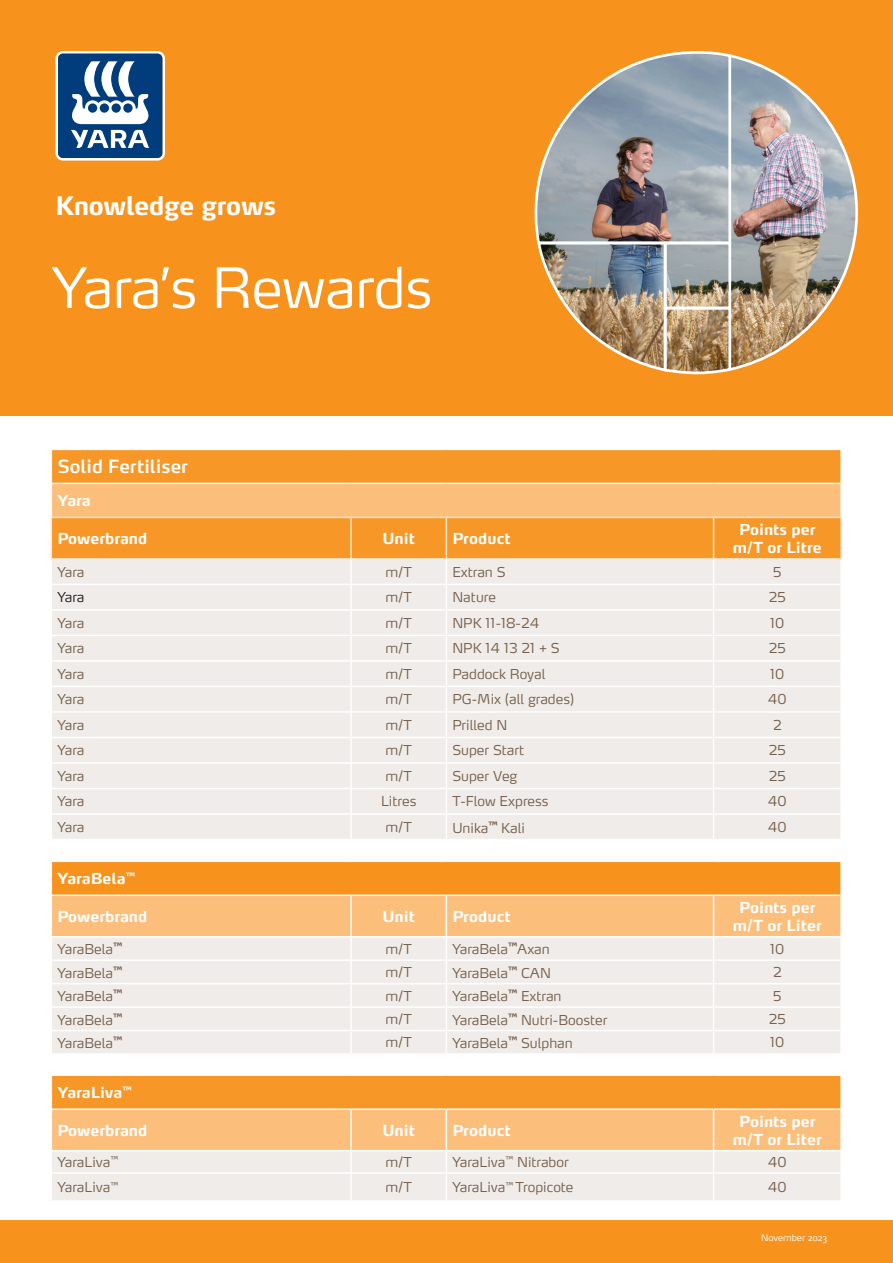
<style>
.page{position:relative;width:893px;height:1263px;background:#fff}
.page>*{position:absolute;margin:0;border:0;box-sizing:border-box;transform-origin:0 0}
.t1{font:300 55.05px "Max OT";letter-spacing:-.01em;color:#fff}
.t2{font:700 25.2px "Yara Max LF";letter-spacing:-.01em;color:#fff}
.t3{font:600 18px "Max OT";color:#fff}
.t4{font:700 15px/18px "Max OT";color:#fff;text-align:center}
.t5{font:300 13.5px "Max OT";color:#75614d}
.t6{font:300 13.5px "Max OT";color:#231f20}
.t7{font:300 9px "Max OT";color:#fff}
</style>
<div class="page">
<div style="left:0;top:1220px;width:893px;height:43px;background:#f7931d"></div>
<div style="left:0;top:0;width:893px;height:415px;background:#f7931d"></div>
<svg style="left:55px;top:51px;width:110px;height:110px;background:#5c80a8"></svg>
<img style="left:536px;top:52px;width:323px;height:323px">
<div style="left:51px;top:449px;width:790px;height:34px;background:#f79727"></div>
<div style="left:51px;top:483px;width:790px;height:34px;background:#fcbe7b"></div>
<svg style="left:52px;top:518px;width:788px;height:321px;background:#f1e2d2"></svg>
<hr style="left:51px;top:449px;width:300px;height:1px;background:#fff">
<hr style="left:51px;top:450px;width:1px;height:33px;background:#fff">
<hr style="left:351px;top:449px;width:95px;height:1px;background:#fff">
<hr style="left:446px;top:449px;width:268px;height:1px;background:#fff">
<hr style="left:714px;top:449px;width:128px;height:1px;background:#fff">
<hr style="left:840px;top:450px;width:2px;height:33px;background:#fff">
<hr style="left:51px;top:483px;width:300px;height:1px;background:#fff">
<hr style="left:51px;top:484px;width:1px;height:33px;background:#fff">
<hr style="left:351px;top:483px;width:95px;height:1px;background:#fff">
<hr style="left:446px;top:483px;width:268px;height:1px;background:#fff">
<hr style="left:714px;top:483px;width:128px;height:1px;background:#fff">
<hr style="left:840px;top:484px;width:2px;height:33px;background:#fff">
<hr style="left:51px;top:517px;width:300px;height:1px;background:#fee7cd">
<hr style="left:51px;top:518px;width:1px;height:40px;background:#fee7cd">
<hr style="left:351px;top:517px;width:95px;height:1px;background:#fee7cd">
<hr style="left:350px;top:518px;width:2px;height:40px;background:#fee7cd">
<hr style="left:446px;top:517px;width:268px;height:1px;background:#fee7cd">
<hr style="left:446px;top:518px;width:1px;height:40px;background:#fee7cd">
<hr style="left:714px;top:517px;width:128px;height:1px;background:#fee7cd">
<hr style="left:713px;top:518px;width:1px;height:40px;background:#fee7cd">
<hr style="left:840px;top:518px;width:2px;height:40px;background:#fee7cd">
<hr style="left:51px;top:558px;width:300px;height:2px;background:#fee7cd">
<hr style="left:351px;top:558px;width:95px;height:2px;background:#fee7cd">
<hr style="left:446px;top:558px;width:268px;height:2px;background:#fee7cd">
<hr style="left:714px;top:558px;width:128px;height:2px;background:#fee7cd">
<div style="left:51px;top:861px;width:790px;height:34px;background:#f7931d"></div>
<hr style="left:51px;top:860px;width:300px;height:2px;background:#fff">
<hr style="left:51px;top:862px;width:1px;height:32px;background:#fff">
<hr style="left:351px;top:860px;width:95px;height:2px;background:#fff">
<hr style="left:446px;top:860px;width:268px;height:2px;background:#fff">
<hr style="left:714px;top:860px;width:128px;height:2px;background:#fff">
<hr style="left:840px;top:862px;width:2px;height:32px;background:#fff">
<svg style="left:52px;top:896px;width:789px;height:157px;background:#f3e1ce"></svg>
<hr style="left:840px;top:1031px;width:2px;height:22px;background:#fff">
<hr style="left:51px;top:894px;width:300px;height:2px;background:#fff">
<hr style="left:351px;top:894px;width:95px;height:2px;background:#fff">
<hr style="left:350px;top:896px;width:2px;height:40px;background:#fff">
<hr style="left:446px;top:894px;width:268px;height:2px;background:#fff">
<hr style="left:446px;top:896px;width:1px;height:40px;background:#fff">
<hr style="left:714px;top:894px;width:128px;height:2px;background:#fff">
<hr style="left:713px;top:896px;width:1px;height:40px;background:#fff">
<hr style="left:840px;top:896px;width:2px;height:40px;background:#fff">
<hr style="left:51px;top:936px;width:300px;height:1px;background:#fff">
<hr style="left:351px;top:936px;width:95px;height:1px;background:#fff">
<hr style="left:446px;top:936px;width:268px;height:1px;background:#fff">
<hr style="left:714px;top:936px;width:128px;height:1px;background:#fff">
<div style="left:51px;top:1075px;width:790px;height:34px;background:#f79727"></div>
<hr style="left:51px;top:1108px;width:300px;height:2px;background:#fff">
<hr style="left:351px;top:1108px;width:95px;height:2px;background:#fff">
<hr style="left:446px;top:1108px;width:268px;height:2px;background:#fff">
<hr style="left:714px;top:1108px;width:128px;height:2px;background:#fff">
<hr style="left:51px;top:1074px;width:300px;height:2px;background:#fff">
<hr style="left:51px;top:1076px;width:1px;height:32px;background:#fff">
<hr style="left:351px;top:1074px;width:95px;height:2px;background:#fff">
<hr style="left:446px;top:1074px;width:268px;height:2px;background:#fff">
<hr style="left:714px;top:1074px;width:128px;height:2px;background:#fff">
<hr style="left:840px;top:1076px;width:2px;height:32px;background:#fff">
<svg style="left:52px;top:1109px;width:789px;height:91px;background:#f5d8ba"></svg>
<hr style="left:840px;top:1174px;width:2px;height:26px;background:#fff">
<p class="t2" style="left:55px;top:190px;width:222px">Knowledge grows</p>
<p class="t1" style="left:52px;top:252px;width:382px">Yara’s Rewards</p>
<p class="t3" style="left:57px;top:455px;width:132px">Solid Fertiliser</p>
<p class="t4" style="left:57px;top:491px;width:35px">Yara</p>
<p class="t4" style="left:57px;top:529px;width:92px">Powerbrand</p>
<p class="t4" style="left:382px;top:529px;width:34px">Unit</p>
<p class="t4" style="left:452px;top:529px;width:60px">Product</p>
<p class="t4" style="left:733px;top:520px;width:90px">Points per m/T or Litre</p>
<p class="t5" style="left:57px;top:563px;width:29px">Yara</p>
<p class="t5" style="left:385px;top:563px;width:28px">m/T</p>
<p class="t5" style="left:452px;top:563px;width:55px">Extran S</p>
<p class="t5" style="left:773px;top:563px;width:10px">5</p>
<p class="t6" style="left:57px;top:588px;width:29px">Yara</p>
<p class="t5" style="left:385px;top:588px;width:28px">m/T</p>
<p class="t5" style="left:452px;top:588px;width:45px">Nature</p>
<p class="t5" style="left:769px;top:588px;width:19px">25</p>
<p class="t5" style="left:57px;top:614px;width:29px">Yara</p>
<p class="t5" style="left:385px;top:614px;width:28px">m/T</p>
<p class="t5" style="left:452px;top:614px;width:89px">NPK 11-18-24</p>
<p class="t5" style="left:770px;top:614px;width:16px">10</p>
<p class="t5" style="left:57px;top:639px;width:29px">Yara</p>
<p class="t5" style="left:385px;top:639px;width:28px">m/T</p>
<p class="t5" style="left:452px;top:639px;width:109px">NPK 14 13 21 + S</p>
<p class="t5" style="left:769px;top:639px;width:19px">25</p>
<p class="t5" style="left:57px;top:665px;width:29px">Yara</p>
<p class="t5" style="left:385px;top:665px;width:28px">m/T</p>
<p class="t5" style="left:452px;top:665px;width:95px">Paddock Royal</p>
<p class="t5" style="left:770px;top:665px;width:16px">10</p>
<p class="t5" style="left:57px;top:690px;width:29px">Yara</p>
<p class="t5" style="left:385px;top:690px;width:28px">m/T</p>
<p class="t5" style="left:452px;top:690px;width:123px">PG-Mix (all grades)</p>
<p class="t5" style="left:768px;top:690px;width:20px">40</p>
<p class="t5" style="left:57px;top:716px;width:29px">Yara</p>
<p class="t5" style="left:385px;top:716px;width:28px">m/T</p>
<p class="t5" style="left:452px;top:716px;width:56px">Prilled N</p>
<p class="t5" style="left:773px;top:716px;width:10px">2</p>
<p class="t5" style="left:57px;top:741px;width:29px">Yara</p>
<p class="t5" style="left:385px;top:741px;width:28px">m/T</p>
<p class="t5" style="left:452px;top:741px;width:73px">Super Start</p>
<p class="t5" style="left:769px;top:741px;width:19px">25</p>
<p class="t5" style="left:57px;top:767px;width:29px">Yara</p>
<p class="t5" style="left:385px;top:767px;width:28px">m/T</p>
<p class="t5" style="left:452px;top:767px;width:67px">Super Veg</p>
<p class="t5" style="left:769px;top:767px;width:19px">25</p>
<p class="t5" style="left:57px;top:792px;width:29px">Yara</p>
<p class="t5" style="left:381px;top:792px;width:37px">Litres</p>
<p class="t5" style="left:452px;top:792px;width:98px">T-Flow Express</p>
<p class="t5" style="left:768px;top:792px;width:20px">40</p>
<p class="t5" style="left:57px;top:818px;width:29px">Yara</p>
<p class="t5" style="left:385px;top:818px;width:28px">m/T</p>
<p class="t5" style="left:452px;top:819px;width:74px">Unika<sup>™</sup> Kali</p>
<p class="t5" style="left:768px;top:818px;width:20px">40</p>
<p class="t4" style="left:57px;top:869px;width:79px">YaraBela<sup>™</sup></p>
<p class="t4" style="left:57px;top:907px;width:92px">Powerbrand</p>
<p class="t4" style="left:382px;top:907px;width:34px">Unit</p>
<p class="t4" style="left:452px;top:907px;width:60px">Product</p>
<p class="t4" style="left:733px;top:898px;width:90px">Points per m/T or Liter</p>
<p class="t5" style="left:57px;top:940px;width:66px">YaraBela<sup>™</sup></p>
<p class="t5" style="left:385px;top:940px;width:28px">m/T</p>
<p class="t5" style="left:452px;top:940px;width:99px">YaraBela<sup>™</sup>Axan</p>
<p class="t5" style="left:770px;top:940px;width:16px">10</p>
<p class="t5" style="left:57px;top:964px;width:66px">YaraBela<sup>™</sup></p>
<p class="t5" style="left:385px;top:963px;width:28px">m/T</p>
<p class="t5" style="left:452px;top:964px;width:100px">YaraBela<sup>™</sup> CAN</p>
<p class="t5" style="left:773px;top:963px;width:10px">2</p>
<p class="t5" style="left:57px;top:987px;width:66px">YaraBela<sup>™</sup></p>
<p class="t5" style="left:385px;top:987px;width:28px">m/T</p>
<p class="t5" style="left:452px;top:987px;width:111px">YaraBela<sup>™</sup> Extran</p>
<p class="t5" style="left:773px;top:987px;width:10px">5</p>
<p class="t5" style="left:57px;top:1011px;width:66px">YaraBela<sup>™</sup></p>
<p class="t5" style="left:385px;top:1010px;width:28px">m/T</p>
<p class="t5" style="left:452px;top:1011px;width:157px">YaraBela<sup>™</sup> Nutri-Booster</p>
<p class="t5" style="left:769px;top:1010px;width:19px">25</p>
<p class="t5" style="left:57px;top:1034px;width:66px">YaraBela<sup>™</sup></p>
<p class="t5" style="left:385px;top:1033px;width:28px">m/T</p>
<p class="t5" style="left:452px;top:1034px;width:122px">YaraBela<sup>™</sup> Sulphan</p>
<p class="t5" style="left:770px;top:1033px;width:16px">10</p>
<p class="t4" style="left:57px;top:1083px;width:76px">YaraLiva<sup>™</sup></p>
<p class="t4" style="left:57px;top:1121px;width:92px">Powerbrand</p>
<p class="t4" style="left:382px;top:1121px;width:34px">Unit</p>
<p class="t4" style="left:452px;top:1121px;width:60px">Product</p>
<p class="t4" style="left:733px;top:1112px;width:90px">Points per m/T or Liter</p>
<p class="t5" style="left:57px;top:1153px;width:62px">YaraLiva<sup>™</sup></p>
<p class="t5" style="left:385px;top:1153px;width:28px">m/T</p>
<p class="t5" style="left:452px;top:1153px;width:118px">YaraLiva<sup>™</sup> Nitrabor</p>
<p class="t5" style="left:768px;top:1153px;width:20px">40</p>
<p class="t5" style="left:57px;top:1178px;width:62px">YaraLiva<sup>™</sup></p>
<p class="t5" style="left:385px;top:1178px;width:28px">m/T</p>
<p class="t5" style="left:452px;top:1178px;width:123px">YaraLiva<sup>™</sup> Tropicote</p>
<p class="t5" style="left:768px;top:1178px;width:20px">40</p>
<p class="t7" style="left:761px;top:1231px;width:68px">November 2023</p>
</div>
